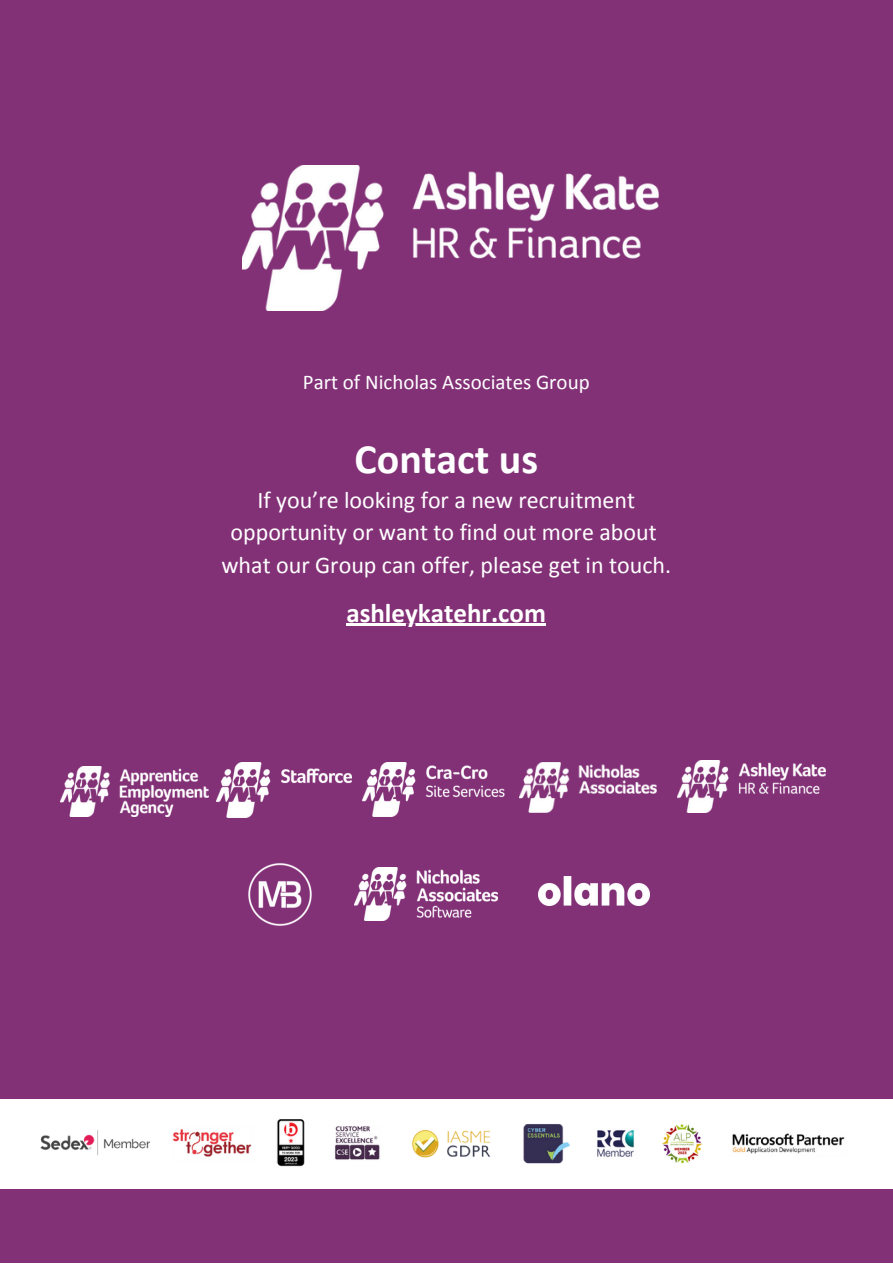
<style>
.page{position:relative;width:893px;height:1264px;background:#fff}
.page>*{position:absolute;margin:0;border:0;box-sizing:border-box;transform-origin:0 0}
.t1{font:700 42px "Calibri";color:#fff}
.t2{font:700 27px "Calibri";color:#fff}
.t3{font:24px "Calibri";color:#fff}
.t4{font:21px "Calibri";color:#fff}
</style>
<div class="page">
<div style="left:0;top:0;width:892px;height:1262px;background:#833177"></div>
<img style="left:243px;top:166px;width:415px;height:145px">
<img style="left:217px;top:762px;width:135px;height:55px">
<img style="left:61px;top:766px;width:147px;height:50px">
<img style="left:677px;top:760px;width:147px;height:52px">
<img style="left:519px;top:762px;width:138px;height:50px">
<div style="left:0;top:1098px;width:892px;height:90px;background:#fff"></div>
<img style="left:538px;top:876px;width:111px;height:29px">
<img style="left:40px;top:1098px;width:806px;height:91px">
<img style="left:248px;top:863px;width:64px;height:63px">
<img style="left:362px;top:762px;width:143px;height:54px">
<img style="left:354px;top:868px;width:143px;height:52px">
<hr style="left:346px;top:623px;width:200px;height:3px;background:#fff">
<p class="t4" style="left:303px;top:373px;width:288px">Part of Nicholas Associates Group</p>
<p class="t1" style="left:354px;top:441px;width:185px">Contact us</p>
<p class="t3" style="left:257px;top:490px;width:379px">If you’re looking for a new recruitment</p>
<p class="t3" style="left:230px;top:522px;width:427px">opportunity or want to find out more about</p>
<p class="t3" style="left:221px;top:555px;width:451px">what our Group can offer, please get in touch.</p>
<p class="t2" style="left:346px;top:601px;width:201px">ashleykatehr.com</p>
</div>
